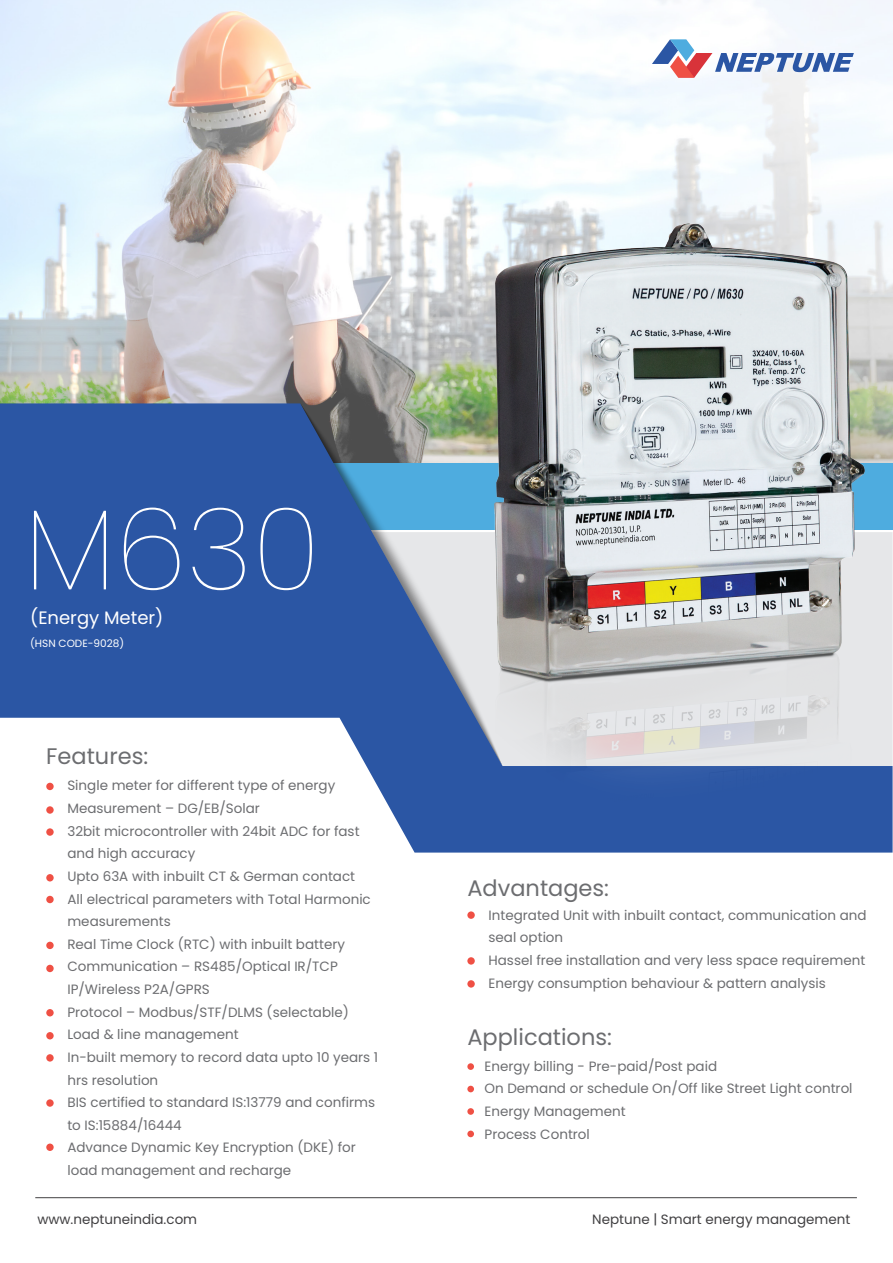
<style>
.page{position:relative;width:893px;height:1263px;background:#fff}
.page>*{position:absolute;margin:0;border:0;box-sizing:border-box;transform-origin:0 0}
.t1{font:100 114.9px "Poppins";color:#fff}
.t2{font:22.5px "Poppins";color:#6c6d70}
.t3{font:18px "Poppins";color:#fff}
.t4{font:13.5px/22.6px "Poppins";color:#6c6d70}
.t5{font:13.5px "Poppins";color:#414042}
.t6{font:10.5px "Poppins";color:#fff}
</style>
<div class="page">
<img style="left:0;top:0;width:893px;height:403px">
<svg style="left:0;top:403px;width:893px;height:449px;fill:#2b56a4"></svg>
<svg style="left:652px;top:39px;width:202px;height:39px"></svg>
<hr style="left:35px;top:1197px;width:822px;height:1px;background:#414042">
<div style="left:46px;top:783px;width:8px;height:7px;background:#ef5044;border-radius:50%"></div>
<div style="left:46px;top:806px;width:8px;height:8px;background:#ef5044;border-radius:50%"></div>
<div style="left:46px;top:828px;width:8px;height:8px;background:#ef5044;border-radius:50%"></div>
<div style="left:46px;top:896px;width:8px;height:7px;background:#ef5044;border-radius:50%"></div>
<div style="left:46px;top:874px;width:8px;height:7px;background:#ef5044;border-radius:50%"></div>
<div style="left:46px;top:942px;width:8px;height:7px;background:#ef5044;border-radius:50%"></div>
<div style="left:46px;top:965px;width:8px;height:7px;background:#ef5044;border-radius:50%"></div>
<div style="left:46px;top:1009px;width:8px;height:7px;background:#ef5044;border-radius:50%"></div>
<div style="left:46px;top:1032px;width:8px;height:7px;background:#ef5044;border-radius:50%"></div>
<div style="left:46px;top:1054px;width:8px;height:7px;background:#ef5044;border-radius:50%"></div>
<div style="left:46px;top:1099px;width:8px;height:8px;background:#ef5044;border-radius:50%"></div>
<div style="left:46px;top:1143px;width:8px;height:8px;background:#ef5044;border-radius:50%"></div>
<div style="left:467px;top:911px;width:8px;height:8px;background:#ef5044;border-radius:50%"></div>
<div style="left:467px;top:957px;width:8px;height:8px;background:#ef5044;border-radius:50%"></div>
<div style="left:467px;top:980px;width:8px;height:7px;background:#ef5044;border-radius:50%"></div>
<div style="left:467px;top:1063px;width:7px;height:7px;background:#ef5044;border-radius:50%"></div>
<div style="left:467px;top:1086px;width:7px;height:6px;background:#ef5044;border-radius:50%"></div>
<div style="left:467px;top:1108px;width:7px;height:7px;background:#ef5044;border-radius:50%"></div>
<div style="left:467px;top:1130px;width:7px;height:7px;background:#ef5044;border-radius:50%"></div>
<img style="left:493px;top:221px;width:373px;height:585px">
<h1 class="t1" style="left:24px;top:482px;width:297px">M630</h1>
<h3 class="t3" style="left:30px;top:607px;width:135px">(Energy Meter)</h3>
<p class="t6" style="left:30px;top:637px;width:95px">(HSN CODE-9028)</p>
<h2 class="t2" style="left:46px;top:743px;width:103px">Features:</h2>
<p class="t4" style="left:67px;top:774px;width:312px">Single meter for different type of energy Measurement – DG/EB/Solar<br>32bit microcontroller with 24bit ADC for fast and high accuracy<br>Upto 63A with inbuilt CT &amp; German contact<br>All electrical parameters with Total Harmonic measurements<br>Real Time Clock (RTC) with inbuilt battery Communication – RS485/Optical IR/TCP IP/Wireless P2A/GPRS<br>Protocol – Modbus/STF/DLMS (selectable)<br>Load &amp; line management<br>In-built memory to record data upto 10 years 1 hrs resolution<br>BIS certified to standard IS:13779 and confirms to IS:15884/16444<br>Advance Dynamic Key Encryption (DKE) for load management and recharge</p>
<h2 class="t2" style="left:467px;top:875px;width:143px">Advantages:</h2>
<p class="t4" style="left:488px;top:904px;width:380px">Integrated Unit with inbuilt contact, communication and seal option<br>Hassel free installation and very less space requirement Energy consumption behaviour &amp; pattern analysis</p>
<h2 class="t2" style="left:467px;top:1024px;width:146px">Applications:</h2>
<p class="t4" style="left:484px;top:1055px;width:370px">Energy billing - Pre-paid/Post paid<br>On Demand or schedule On/Off like Street Light control<br>Energy Management<br>Process Control</p>
<p class="t5" style="left:37px;top:1212px;width:161px">www.neptuneindia.com</p>
<p class="t5" style="left:592px;top:1212px;width:260px">Neptune | Smart energy management</p>
</div>
